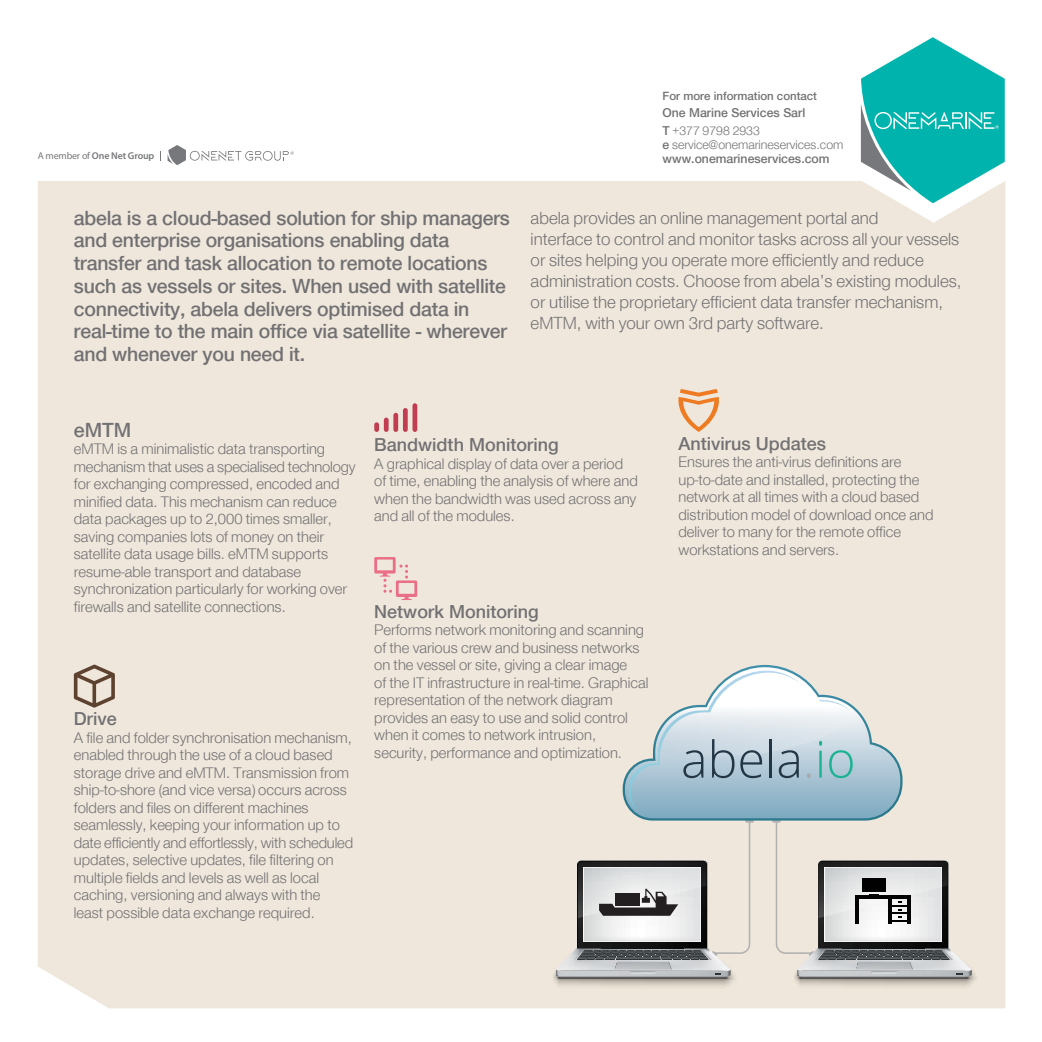
<style>
.page{position:relative;width:1042px;height:1042px;background:#fff}
.page>*{position:absolute;margin:0;border:0;box-sizing:border-box;transform-origin:0 0}
.t1{font:500 21px/22.8px "CF Helvetica";letter-spacing:-.01em;color:#717073}
.t2{font:500 19.25px "CF Helvetica";color:#717073}
.t3{font:300 18.03px/21px "CF Helvetica";color:#717073}
.t4{font:300 15.75px/17.5px "CF Helvetica";color:#717073}
.t5{font:300 13.12px/14px "CF Helvetica";color:#717073}
.t6{font:500 13.12px/17.5px "CF Helvetica";color:#717073}
.t7{font:500 12.25px "CF Helvetica";color:#717073}
.t8{font:600 9.97px "Myriad Pro";letter-spacing:-.015em;color:#77787b}
.s1{font-weight:400}
.s2{font-weight:300}
.s3{font-weight:500}
</style>
<div class="page">
<div style="left:38px;top:181px;width:967px;height:827px;background:#efe7db"></div>
<div style="left:412px;top:403px;width:5px;height:29px;background:#c23d52;border-radius:2px"></div>
<div style="left:403px;top:408px;width:5px;height:24px;background:#c23d52;border-radius:2px"></div>
<div style="left:393px;top:413px;width:5px;height:19px;background:#c23d52;border-radius:2px"></div>
<div style="left:384px;top:417px;width:5px;height:15px;background:#c23d52;border-radius:2px"></div>
<div style="left:374px;top:422px;width:5px;height:10px;background:#c23d52;border-radius:2px"></div>
<svg style="left:374px;top:557px;width:43px;height:43px;background:#edc9c6"></svg>
<svg style="left:675px;top:389px;width:47px;height:43px;background:#eec6a4"></svg>
<svg style="left:74px;top:664px;width:41px;height:43px;background:#b9a99b"></svg>
<svg style="left:545px;top:954px;width:201px;height:51px;background:#dcd5ca"></svg>
<svg style="left:786px;top:954px;width:201px;height:51px;background:#ddd5ca"></svg>
<svg style="left:556px;top:665px;width:416px;height:312px;background:#cfd1ce"></svg>
<svg style="left:168px;top:145px;width:126px;height:20px"></svg>
<svg style="left:861px;top:37px;width:144px;height:166px"></svg>
<p class="t8" style="left:38px;top:149px;width:118px"><span class="s1">A member of</span> One Net Group</p>
<p class="t7" style="left:662px;top:89px;width:156px">For more information contact</p>
<p class="t6" style="left:662px;top:104px;width:144px">One Marine Services Sarl<br>T <span class="s2">+377 9798 2933</span></p>
<p class="t5" style="left:662px;top:137px;width:182px"><span class="s3">e</span> service@onemarineservices.com <span class="s3">www.onemarineservices.com</span></p>
<p class="t1" style="left:74px;top:206px;width:438px">abela is a cloud-based solution for ship managers and enterprise organisations enabling data transfer and task allocation to remote locations such as vessels or sites. When used with satellite connectivity, abela delivers optimised data in real-time to the main office via satellite - wherever and whenever you need it.</p>
<p class="t3" style="left:531px;top:208px;width:432px">abela provides an online management portal and<br>interface to control and monitor tasks across all your vessels or sites helping you operate more efficiently and reduce administration costs. Choose from abela’s existing modules, or utilise the proprietary efficient data transfer mechanism, eMTM, with your own 3rd party software.</p>
<h1 class="t1" style="left:74px;top:418px;width:59px">eMTM</h1>
<p class="t4" style="left:74px;top:440px;width:283px">eMTM is a minimalistic data transporting mechanism that uses a specialised technology for exchanging compressed, encoded and minified data. This mechanism can reduce data packages up to 2,000 times smaller, saving companies lots of money on their satellite data usage bills. eMTM supports resume-able transport and database synchronization particularly for working over firewalls and satellite connections.</p>
<p class="t2" style="left:74px;top:708px;width:45px">Drive</p>
<p class="t4" style="left:74px;top:729px;width:281px">A file and folder synchronisation mechanism, enabled through the use of a cloud based storage drive and eMTM. Transmission from ship-to-shore (and vice versa) occurs across folders and files on different machines seamlessly, keeping your information up to date efficiently and effortlessly, with scheduled updates, selective updates, file filtering on multiple fields and levels as well as local caching, versioning and always with the least possible data exchange required.</p>
<p class="t2" style="left:374px;top:434px;width:186px">Bandwidth Monitoring</p>
<p class="t4" style="left:374px;top:455px;width:265px">A graphical display of data over a period of time, enabling the analysis of where and when the bandwidth was used across any and all of the modules.</p>
<p class="t2" style="left:374px;top:601px;width:166px">Network Monitoring</p>
<p class="t4" style="left:374px;top:621px;width:276px">Performs network monitoring and scanning of the various crew and business networks on the vessel or site, giving a clear image<br>of the IT infrastructure in real-time. Graphical representation of the network diagram provides an easy to use and solid control when it comes to network intrusion, security, performance and optimization.</p>
<p class="t2" style="left:678px;top:433px;width:149px">Antivirus Updates</p>
<p class="t4" style="left:678px;top:453px;width:257px">Ensures the anti-virus definitions are up-to-date and installed, protecting the network at all times with a cloud based distribution model of download once and deliver to many for the remote office workstations and servers.</p>
</div>
